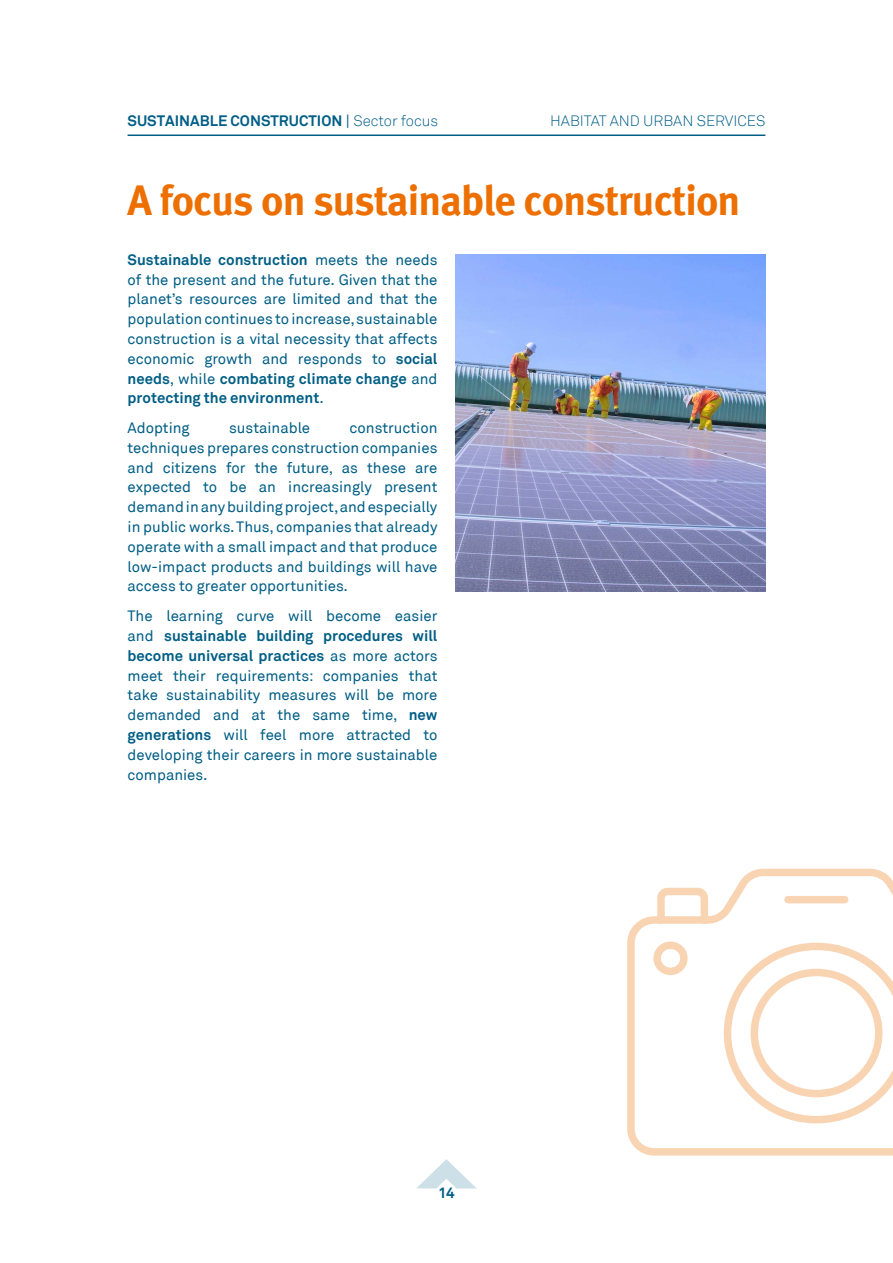
<style>
.page{position:relative;width:893px;height:1263px;background:#fff}
.page>*{position:absolute;margin:0;border:0;box-sizing:border-box;transform-origin:0 0}
.t1{font:700 42px "Meta";letter-spacing:-.02em;color:#ed6f00}
.t2{font:15px/19.8px "Akkurat";color:#005e85;text-align:justify}
.t3{font:700 15px "Akkurat";color:#005e85}
.t4{font:300 15px "Akkurat";color:#005e85}
.s1{font-weight:400}
.s2{font-weight:300}
.s3{font-weight:700}
</style>
<div class="page">
<hr style="left:128px;top:134px;width:637px;height:2px;background:#005e85">
<svg style="left:417px;top:1159px;width:59px;height:29px"></svg>
<svg style="left:627px;top:868px;width:266px;height:288px"></svg>
<img style="left:455px;top:255px;width:310px;height:336px">
<p class="t3" style="left:128px;top:111px;width:312px">SUSTAINABLE CONSTRUCTION <span class="s1">|</span> <span class="s2">Sector focus</span></p>
<p class="t4" style="left:550px;top:112px;width:217px">HABITAT AND URBAN SERVICES</p>
<h1 class="t1" style="left:128px;top:176px;width:614px">A focus on sustainable construction</h1>
<p class="t2" style="left:128px;top:250px;width:311px"><span class="s3">Sustainable construction</span> meets the needs of the present and the future. Given that the planet’s resources are limited and that the population continues to increase, sustainable construction is a vital necessity that affects economic growth and responds to <span class="s3">social needs</span>, while <span class="s3">combating climate change</span> and <span class="s3">protecting the environment</span>.</p>
<p class="t2" style="left:128px;top:418px;width:64px">Adopting</p>
<p class="t2" style="left:229px;top:418px;width:83px">sustainable</p>
<p class="t2" style="left:128px;top:418px;width:311px;text-indent:222px">construction techniques prepares construction companies and citizens for the future, as these are expected to be an increasingly present demand in any building project, and especially in public works. Thus, companies that already operate with a small impact and that produce low-impact products and buildings will have access to greater opportunities.</p>
<p class="t2" style="left:128px;top:606px;width:311px">The learning curve will become easier and <span class="s3">sustainable building procedures will become universal practices</span> as more actors meet their requirements: companies that take sustainability measures will be more demanded and at the same time, <span class="s3">new generations</span> will feel more attracted to developing their careers in more sustainable companies.</p>
<p class="t3" style="left:438px;top:1183px;width:18px">14</p>
</div>
